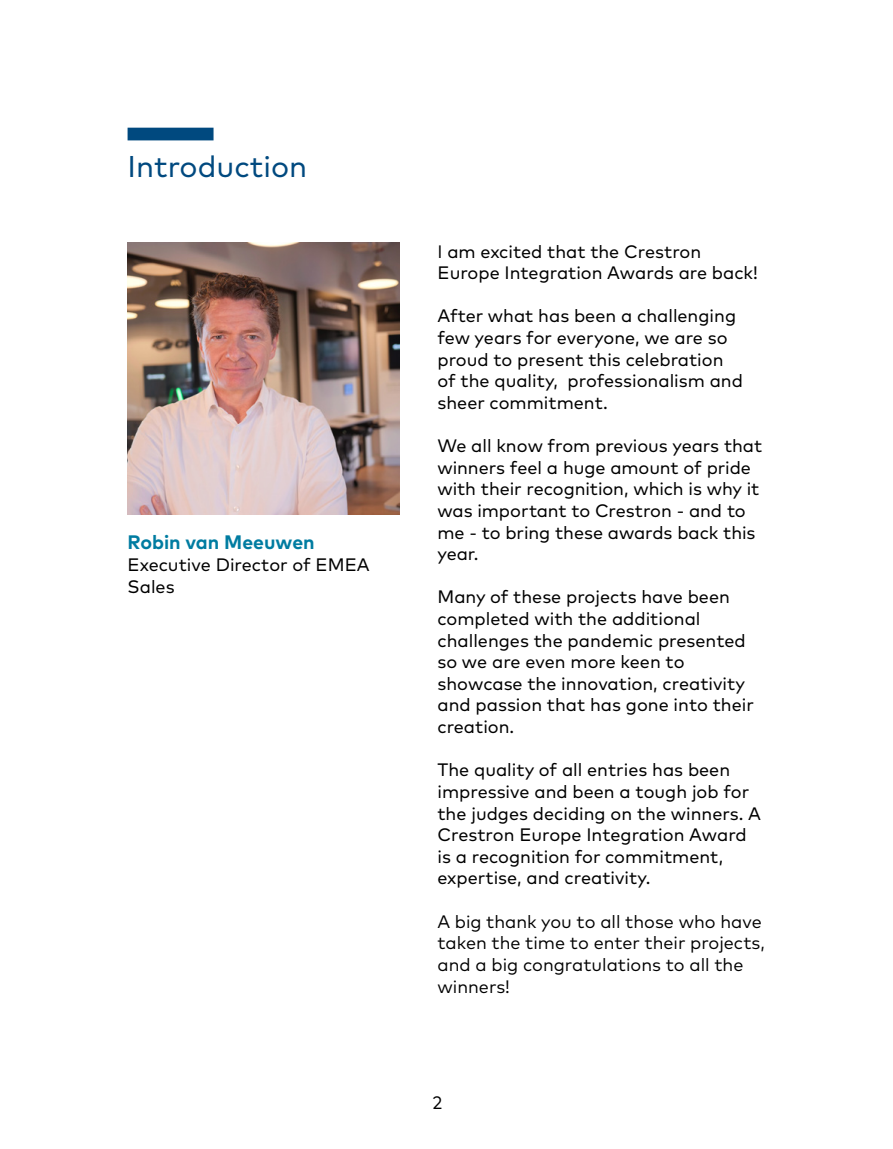
<style>
.page{position:relative;width:893px;height:1149px;background:#fff}
.page>*{position:absolute;margin:0;border:0;box-sizing:border-box;transform-origin:0 0}
.t1{font:30px "Mark Pro";color:#00497f}
.t2{font:700 19.5px "Mark Pro";color:#007ca1}
.t3{font:18px/21.6px "Mark Pro";color:#000}
.t4{font:18px/21.6px "Mark Pro";color:#000}
.s1{font-style:inherit}
</style>
<div class="page">
<img style="left:128px;top:242px;width:272px;height:272px">
<div style="left:128px;top:128px;width:86px;height:12px;background:#00497f"></div>
<h1 class="t1" style="left:128px;top:144px;width:181px">Introduction</h1>
<p class="t2" style="left:128px;top:527px;width:189px">Robin van Meeuwen</p>
<p class="t3" style="left:128px;top:552px;width:244px">Executive Director of EMEA<br>Sales</p>
<p class="t3" style="left:437px;top:239px;width:322px"><span class="s1">I</span> am excited that the Crestron<br>Europe Integration Awards are back!</p>
<p class="t3" style="left:437px;top:303px;width:307px">After what has been a challenging few years for everyone, we are so proud to present this celebration of the quality, professionalism and sheer commitment.</p>
<p class="t3" style="left:437px;top:433px;width:326px">We all know from previous years that winners feel a huge amount of pride with their recognition, which is why it was important to Crestron - and to me - to bring these awards back this year.</p>
<p class="t3" style="left:437px;top:584px;width:318px">Many of these projects have been completed with the additional challenges the pandemic presented so we are even more keen to showcase the innovation, creativity and passion that has gone into their creation.</p>
<p class="t3" style="left:437px;top:757px;width:325px">The quality of all entries has been impressive and been a tough job for the judges deciding on the winners. A Crestron Europe Integration Award is a recognition for commitment, expertise, and creativity.</p>
<p class="t4" style="left:437px;top:908px;width:329px">A big thank you to all those who have taken the time to enter their projects, and a big congratulations to all the winners!</p>
<p class="t4" style="left:433px;top:1090px;width:11px">2</p>
</div>
